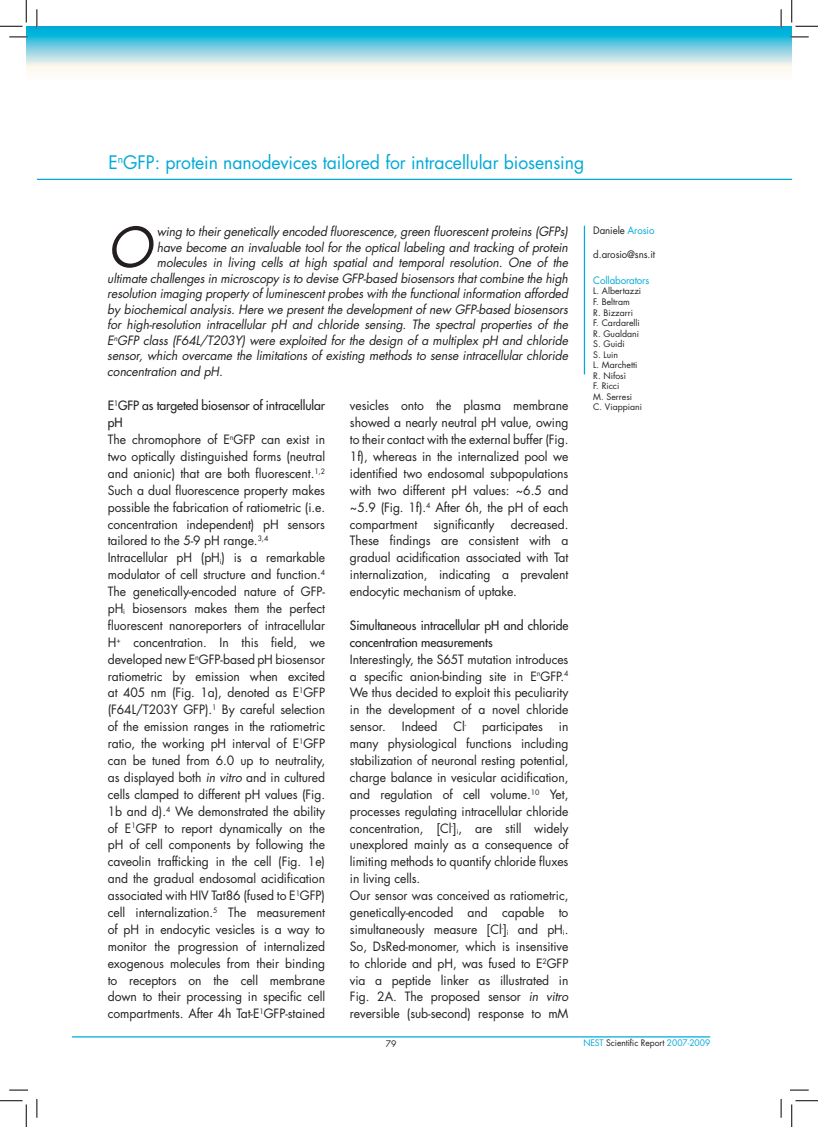
<style>
.page{position:relative;width:818px;height:1127px;background:#fff}
.page>*{position:absolute;margin:0;border:0;box-sizing:border-box;transform-origin:0 0}
.t1{font:italic 53.62px "Futura Std";color:#231f20}
.t2{font:18.12px "Futura Std";letter-spacing:-.005em;color:#00a9d8}
.t3{font:12.5px/16.9px "Futura Std";letter-spacing:-.005em;color:#231f20;text-align:justify}
.t4{font:italic 12.5px "Futura Std";letter-spacing:-.01em;color:#231f20}
.t5{font:500 12.5px/16.9px "Futura Std";letter-spacing:-.005em;color:#231f20}
.t6{font:10px "Futura Std";letter-spacing:-.01em;color:#231f20}
.t7{font:10px "Futura Std";letter-spacing:-.01em;color:#00a9d8}
.t8{font:8.75px/10.5px "Futura Std";color:#231f20}
.s1{font-weight:500}
.s2{font-style:italic}
.s3{color:#00a9d8}
</style>
<div class="page">
<hr style="left:72px;top:1035px;width:638px;height:2px;background:#00a9d8">
<svg style="left:26px;top:26px;width:766px;height:47px;background:#81d3e3"></svg>
<hr style="left:37px;top:179px;width:755px;height:1px;background:#00a9d8">
<hr style="left:584px;top:226px;width:1px;height:148px;background:#00a9d8">
<svg style="left:9px;top:36px;width:19px;height:2px"></svg>
<svg style="left:790px;top:36px;width:19px;height:2px"></svg>
<svg style="left:9px;top:1089px;width:19px;height:1px"></svg>
<svg style="left:790px;top:1089px;width:19px;height:1px"></svg>
<svg style="left:36px;top:9px;width:2px;height:19px"></svg>
<svg style="left:36px;top:1099px;width:2px;height:18px"></svg>
<svg style="left:780px;top:9px;width:2px;height:19px"></svg>
<svg style="left:780px;top:1099px;width:2px;height:18px"></svg>
<svg style="left:0;top:0;width:27px;height:27px"></svg>
<svg style="left:0;top:1100px;width:27px;height:26px"></svg>
<svg style="left:791px;top:0;width:27px;height:27px"></svg>
<svg style="left:791px;top:1100px;width:27px;height:26px"></svg>
<h2 class="t2" style="left:109px;top:150px;width:477px">E<sup>n</sup>GFP: protein nanodevices tailored for intracellular biosensing</h2>
<h1 class="t1" style="left:107px;top:213px;width:46px">O</h1>
<p class="t4" style="left:157px;top:223px;width:413px">wing to their genetically encoded fluorescence, green fluorescent proteins (GFPs)</p>
<p class="t4" style="left:157px;top:239px;width:413px">have become an invaluable tool for the optical labeling and tracking of protein</p>
<p class="t4" style="left:157px;top:254px;width:413px">molecules in living cells at high spatial and temporal resolution. One of the</p>
<p class="t4" style="left:107px;top:270px;width:462px">ultimate challenges in microscopy is to devise GFP-based biosensors that combine the high</p>
<p class="t4" style="left:107px;top:285px;width:462px">resolution imaging property of luminescent probes with the functional information afforded</p>
<p class="t4" style="left:107px;top:301px;width:462px">by biochemical analysis. Here we present the development of new GFP-based biosensors</p>
<p class="t4" style="left:107px;top:316px;width:462px">for high-resolution intracellular pH and chloride sensing. The spectral properties of the</p>
<p class="t4" style="left:107px;top:332px;width:462px">E<sup>n</sup>GFP class (F64L/T203Y) were exploited for the design of a multiplex pH and chloride</p>
<p class="t4" style="left:107px;top:347px;width:462px">sensor, which overcame the limitations of existing methods to sense intracellular chloride</p>
<p class="t4" style="left:107px;top:363px;width:117px">concentration and pH.</p>
<p class="t3" style="left:108px;top:397px;width:219px;text-align:left"><span class="s1">E</span><sup>1</sup><span class="s1">GFP as targeted biosensor of intracellular pH<br></span>The chromophore of E<sup>n</sup>GFP can exist in two optically distinguished forms (neutral and anionic) that are both fluorescent.<sup>1,2<br></sup>Such a dual fluorescence property makes possible the fabrication of ratiometric (i.e. concentration independent) pH sensors tailored to the 5-9 pH range.<sup>3,4<br></sup>Intracellular pH (pH<sub>i</sub>) is a remarkable modulator of cell structure and function.<sup>4<br></sup>The genetically-encoded nature of GFP&shy;pH<sub>i</sub> biosensors makes them the perfect fluorescent nanoreporters of intracellular H<sup>+</sup> concentration. In this field, we developed new E<sup>n</sup>GFP-based pH biosensor ratiometric by emission when excited at 405 nm (Fig. 1a), denoted as E<sup>1</sup>GFP (F64L/T203Y GFP).<sup>1</sup> By careful selection of the emission ranges in the ratiometric ratio, the working pH interval of E<sup>1</sup>GFP can be tuned from 6.0 up to neutrality, as displayed both <span class="s2">in vitro</span> and in cultured cells clamped to different pH values (Fig.<br>1b and d).<sup>4</sup> We demonstrated the ability of E<sup>1</sup>GFP to report dynamically on the pH of cell components by following the caveolin trafficking in the cell (Fig. 1e) and the gradual endosomal acidification associated with HIV Tat86 (fused to E<sup>1</sup>GFP) cell internalization.<sup>5</sup> The measurement of pH in endocytic vesicles is a way to monitor the progression of internalized exogenous molecules from their binding to receptors on the cell membrane down to their processing in specific cell compartments. After 4h Tat-E<sup>1</sup>GFP-stained</p>
<p class="t3" style="left:350px;top:397px;width:220px">vesicles onto the plasma membrane showed a nearly neutral pH value, owing to their contact with the external buffer (Fig.<br>1f), whereas in the internalized pool we identified two endosomal subpopulations with two different pH values: ~6.5 and ~5.9 (Fig. 1f).<sup>4</sup> After 6h, the pH of each compartment</p>
<p class="t3" style="left:433px;top:515px;width:63px">significantly</p>
<p class="t3" style="left:350px;top:515px;width:220px;text-indent:161px">decreased.<br>These findings are consistent with a gradual acidification associated with Tat internalization, indicating a prevalent endocytic mechanism of uptake.</p>
<p class="t5" style="left:350px;top:616px;width:220px">Simultaneous intracellular pH and chloride concentration measurements</p>
<p class="t3" style="left:350px;top:650px;width:220px">Interestingly, the S65T mutation introduces a specific anion-binding site in E<sup>n</sup>GFP.<sup>4<br></sup>We thus decided to exploit this peculiarity in the development of a novel chloride sensor.</p>
<p class="t3" style="left:402px;top:718px;width:37px">Indeed</p>
<p class="t3" style="left:453px;top:718px;width:14px">Cl<sup>-</sup></p>
<p class="t3" style="left:482px;top:718px;width:62px">participates</p>
<p class="t3" style="left:350px;top:718px;width:220px;text-align:left;text-indent:209px">in many physiological functions including stabilization of neuronal resting potential, charge balance in vesicular acidification, and regulation of cell volume.<sup>10</sup> Yet, processes regulating intracellular chloride concentration, [Cl<sup>-</sup>]<sub>i</sub>, are still widely unexplored mainly as a consequence of limiting methods to quantify chloride fluxes in living cells.<br>Our sensor was conceived as ratiometric, genetically-encoded and capable to simultaneously measure [Cl<sup>-</sup>]<sub>i</sub> and pH<sub>i</sub>.<br>So, DsRed-monomer, which is insensitive to chloride and pH, was fused to E<sup>2</sup>GFP via a peptide linker as illustrated in Fig. 2A. The proposed sensor <span class="s2">in vitro </span>reversible (sub-second) response to mM</p>
<p class="t6" style="left:593px;top:224px;width:63px">Daniele <span class="s3">Arosio</span></p>
<p class="t6" style="left:593px;top:248px;width:63px">d.arosio@sns.it</p>
<p class="t7" style="left:593px;top:274px;width:58px">Collaborators</p>
<p class="t8" style="left:593px;top:286px;width:50px">L. Albertazzi<br>F. Beltram<br>R. Bizzarri<br>F. Cardarelli<br>R. Gualdani<br>S. Guidi<br>S. Luin<br>L. Marchetti<br>R. Nifosì<br>F. Ricci<br>M. Serresi<br>C. Viappiani</p>
<p class="t8" style="left:386px;top:1038px;width:12px">79</p>
<p class="t8" style="left:583px;top:1037px;width:128px"><span class="s3">NEST</span> Scientific Report <span class="s3">2007-2009</span></p>
</div>
